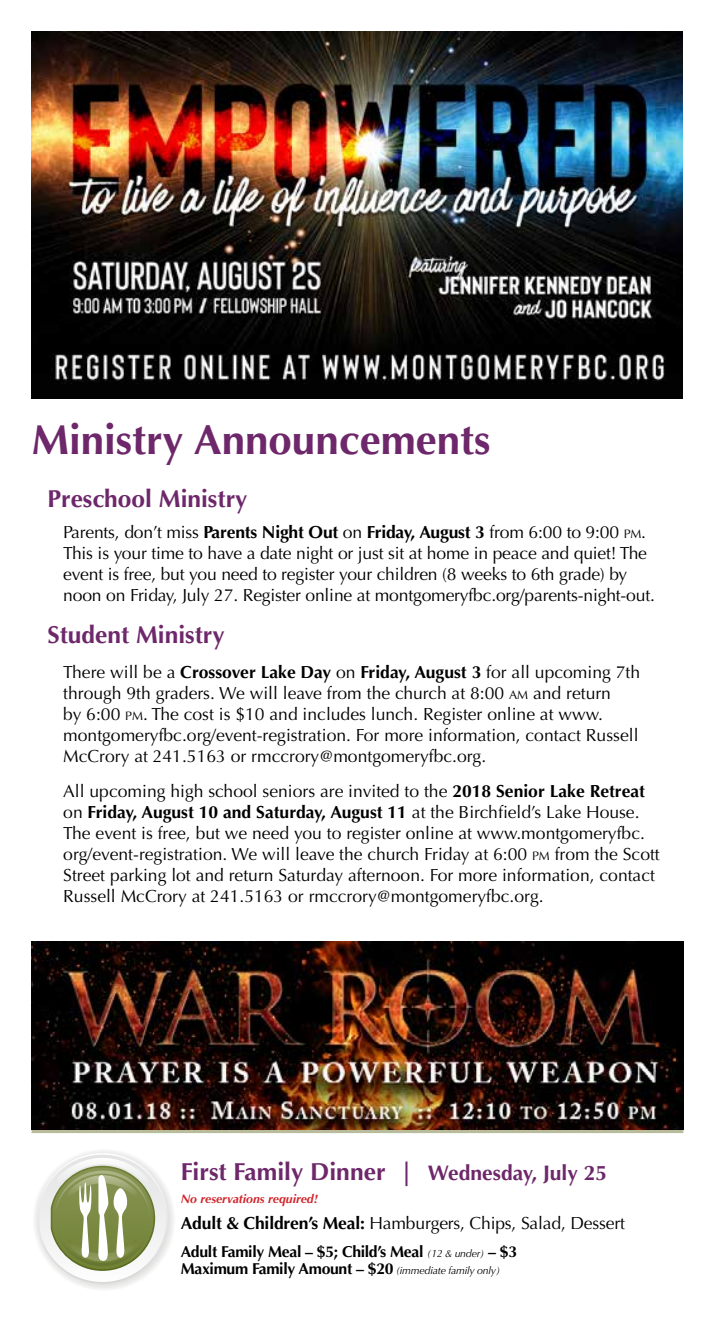
<style>
.page{position:relative;width:715px;height:1323px;background:#fff}
.page>*{position:absolute;margin:0;border:0;box-sizing:border-box;transform-origin:0 0}
.t1{font:700 42px "Optima";color:#6d276a}
.t2{font:700 24.68px "Optima";color:#6d276a}
.t3{font:700 24.5px "Optima";color:#6d276a}
.t4{font:17.5px/21px "Optima";color:#000}
.t5{font:700 15.75px/17.5px "Optima";letter-spacing:-.02em;color:#000}
.t6{font:italic 700 12.25px "Optima";color:#d2232a}
.s1{font-weight:700}
.s2{font-size:12.25px}
.s3{font-size:21px}
.s4{font-weight:400;font-style:italic;font-size:10.5px}
</style>
<div class="page">
<svg style="left:38px;top:1153px;width:130px;height:131px"></svg>
<hr style="left:32px;top:1130px;width:650px;height:3px;background:#b8bc9b">
<img style="left:32px;top:32px;width:649px;height:367px">
<img style="left:32px;top:941px;width:651px;height:189px">
<h1 class="t1" style="left:32px;top:416px;width:460px">Ministry Announcements</h1>
<h3 class="t3" style="left:47px;top:484px;width:201px">Preschool Ministry</h3>
<p class="t4" style="left:63px;top:522px;width:592px">Parents, don’t miss <span class="s1">Parents Night Out</span> on <span class="s1">Friday, August 3</span> from 6:00 to 9:00 <span class="s2">PM</span>.<br>This is your time to have a date night or just sit at home in peace and quiet! The event is free, but you need to register your children (8 weeks to 6th grade) by noon on Friday, July 27. Register online at montgomeryfbc.org/parents-night-out.</p>
<h3 class="t3" style="left:47px;top:621px;width:178px">Student Ministry</h3>
<p class="t4" style="left:63px;top:662px;width:578px">There will be a <span class="s1">Crossover Lake Day</span> on <span class="s1">Friday, August 3</span> for all upcoming 7th through 9th graders. We will leave from the church at 8:00 <span class="s2">AM</span> and return<br>by 6:00 <span class="s2">PM</span>. The cost is $10 and includes lunch. Register online at www. montgomeryfbc.org/event-registration. For more information, contact Russell McCrory at 241.5163 or rmccrory@montgomeryfbc.org.</p>
<p class="t4" style="left:63px;top:781px;width:597px">All upcoming high school seniors are invited to the <span class="s1">2018 Senior Lake Retreat </span>on <span class="s1">Friday, August 10 and Saturday, August 11</span> at the Birchfield’s Lake House.<br>The event is free, but we need you to register online at www.montgomeryfbc. org/event-registration. We will leave the church Friday at 6:00 <span class="s2">PM</span> from the Scott Street parking lot and return Saturday afternoon. For more information, contact Russell McCrory at 241.5163 or rmccrory@montgomeryfbc.org.</p>
<h2 class="t2" style="left:180px;top:1157px;width:427px">First Family Dinner | <span class="s3">Wednesday, July 25</span></h2>
<p class="t6" style="left:180px;top:1191px;width:139px">No reservations required!</p>
<p class="t4" style="left:180px;top:1213px;width:445px"><span class="s1">Adult &amp; Children’s Meal:</span> Hamburgers, Chips, Salad, Dessert</p>
<p class="t5" style="left:180px;top:1243px;width:338px">Adult Family Meal – $5; Child’s Meal <span class="s4">(12 &amp; under)</span> – $3<br>Maximum Family Amount – $20 <span class="s4">(immediate family only)</span></p>
</div>
